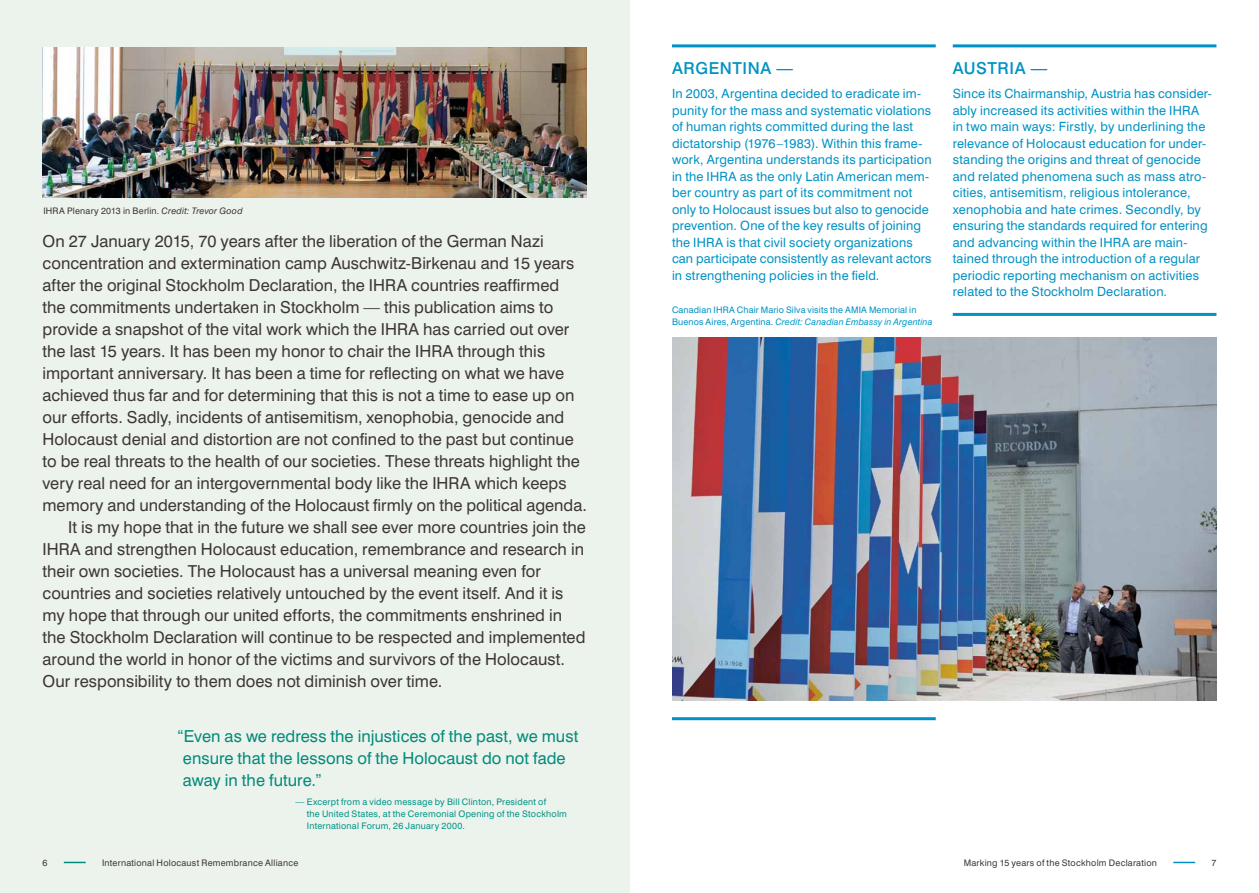
<style>
.page{position:relative;width:1259px;height:893px;background:#fff}
.page>*{position:absolute;margin:0;border:0;box-sizing:border-box;transform-origin:0 0}
.t1{font:16.5px "Swiss 721 BT";color:#3d3732}
.t2{font:16.5px/22px "Swiss 721 BT";color:#008b7b}
.t3{font:500 16.5px "Swiss 721 BT";letter-spacing:.035em;color:#0092c4}
.t4{font:12.75px/16.5px "Swiss 721 BT";letter-spacing:.015em;color:#0092c4}
.t5{font:9px/12.3px "Swiss 721 BT";letter-spacing:.025em;color:#009386}
.t6{font:9px "Swiss 721 BT";letter-spacing:.025em;color:#3d3732}
.t7{font:9px/12.3px "Swiss 721 BT";letter-spacing:.015em;color:#0092c4}
.s1{font-style:italic}
.s2{font-style:italic;color:#009ac9}
</style>
<div class="page">
<div style="left:0;top:0;width:629px;height:893px;background:#ecf3ec"></div>
<svg style="left:1173px;top:862px;width:22px;height:1px"></svg>
<svg style="left:64px;top:862px;width:22px;height:1px"></svg>
<img style="left:43px;top:48px;width:544px;height:149px">
<img style="left:672px;top:338px;width:544px;height:363px">
<hr style="left:672px;top:44px;width:263px;height:3px;background:#0092c4">
<hr style="left:672px;top:717px;width:263px;height:3px;background:#0092c4">
<hr style="left:952px;top:44px;width:264px;height:3px;background:#0092c4">
<hr style="left:952px;top:313px;width:264px;height:3px;background:#0092c4">
<p class="t6" style="left:43px;top:205px;width:201px">IHRA Plenary 2013 in Berlin. <span class="s1">Credit: Trevor Good</span></p>
<p class="t1" style="left:43px;top:231px;width:503px">On 27 January 2015, 70 years after the liberation of the German Nazi</p>
<p class="t1" style="left:43px;top:253px;width:533px">concentration and extermination camp Auschwitz-Birkenau and 15 years</p>
<p class="t1" style="left:43px;top:275px;width:518px">after the original Stockholm Declaration, the IHRA countries reaffirmed</p>
<p class="t1" style="left:43px;top:297px;width:512px">the commitments undertaken in Stockholm — this publication aims to</p>
<p class="t1" style="left:43px;top:319px;width:528px">provide a snapshot of the vital work which the IHRA has carried out over</p>
<p class="t1" style="left:43px;top:341px;width:504px">the last 15 years. It has been my honor to chair the IHRA through this</p>
<p class="t1" style="left:43px;top:363px;width:523px">important anniversary. It has been a time for reflecting on what we have</p>
<p class="t1" style="left:43px;top:385px;width:533px">achieved thus far and for determining that this is not a time to ease up on</p>
<p class="t1" style="left:43px;top:407px;width:523px">our efforts. Sadly, incidents of antisemitism, xenophobia, genocide and</p>
<p class="t1" style="left:43px;top:429px;width:533px">Holocaust denial and distortion are not confined to the past but continue</p>
<p class="t1" style="left:43px;top:451px;width:539px">to be real threats to the health of our societies. These threats highlight the</p>
<p class="t1" style="left:43px;top:473px;width:526px">very real need for an intergovernmental body like the IHRA which keeps</p>
<p class="t1" style="left:43px;top:495px;width:546px">memory and understanding of the Holocaust firmly on the political agenda.</p>
<p class="t1" style="left:68px;top:517px;width:519px">It is my hope that in the future we shall see ever more countries join the</p>
<p class="t1" style="left:43px;top:539px;width:543px">IHRA and strengthen Holocaust education, remembrance and research in</p>
<p class="t1" style="left:43px;top:561px;width:500px">their own societies. The Holocaust has a universal meaning even for</p>
<p class="t1" style="left:43px;top:583px;width:522px">countries and societies relatively untouched by the event itself. And it is</p>
<p class="t1" style="left:43px;top:605px;width:521px">my hope that through our united efforts, the commitments enshrined in</p>
<p class="t1" style="left:43px;top:627px;width:544px">the Stockholm Declaration will continue to be respected and implemented</p>
<p class="t1" style="left:43px;top:649px;width:524px">around the world in honor of the victims and survivors of the Holocaust.</p>
<p class="t1" style="left:43px;top:671px;width:401px">Our responsibility to them does not diminish over time.</p>
<p class="t2" style="left:183px;top:725px;width:397px;text-indent:-6px">“Even as we redress the injustices of the past, we must ensure that the lessons of the Holocaust do not fade away in the future.”</p>
<p class="t5" style="left:307px;top:795px;width:262px;text-indent:-11px">— Excerpt from a video message by Bill Clinton, President of<br>the United States, at the Ceremonial Opening of the Stockholm<br>International Forum, 26 January 2000.</p>
<p class="t3" style="left:672px;top:58px;width:122px">ARGENTI NA —</p>
<p class="t4" style="left:672px;top:86px;width:261px">In 2003, Argentina decided to eradicate im&shy;punity for the mass and systematic violations of human rights committed during the last dictatorship (1976–1983). Within this frame&shy;work, Argentina understands its participation in the IHRA as the only Latin American mem&shy;ber country as part of its commitment not only to Holocaust issues but also to genocide prevention. One of the key results of joining the IHRA is that civil society organizations can participate consistently as relevant actors in strengthening policies in the field.</p>
<p class="t7" style="left:672px;top:303px;width:262px">Canadian IHRA Chair Mario Silva visits the AMIA Memorial in<br>Buenos Aires, Argentina. <span class="s2">Credit: Canadian Embassy in Argentina</span></p>
<p class="t3" style="left:952px;top:58px;width:35px">AUSTRIA</p>
<p class="t3" style="left:1030px;top:58px;width:18px">—</p>
<p class="t4" style="left:952px;top:86px;width:260px">Since its Chairmanship, Austria has consider&shy;ably increased its activities within the IHRA in two main ways: Firstly, by underlining the relevance of Holocaust education for under&shy;standing the origins and threat of genocide and related phenomena such as mass atro&shy;cities, antisemitism, religious intolerance, xenophobia and hate crimes. Secondly, by ensuring the standards required for entering and advancing within the IHRA are main&shy;tained through the introduction of a regular periodic reporting mechanism on activities related to the Stockholm Declaration.</p>
<p class="t6" style="left:43px;top:857px;width:6px">6</p>
<p class="t6" style="left:102px;top:857px;width:198px">International Holocaust Remembrance Alliance</p>
<p class="t6" style="left:963px;top:857px;width:195px">Marking 15 years of the Stockholm Declaration</p>
<p class="t6" style="left:1211px;top:857px;width:6px">7</p>
</div>
